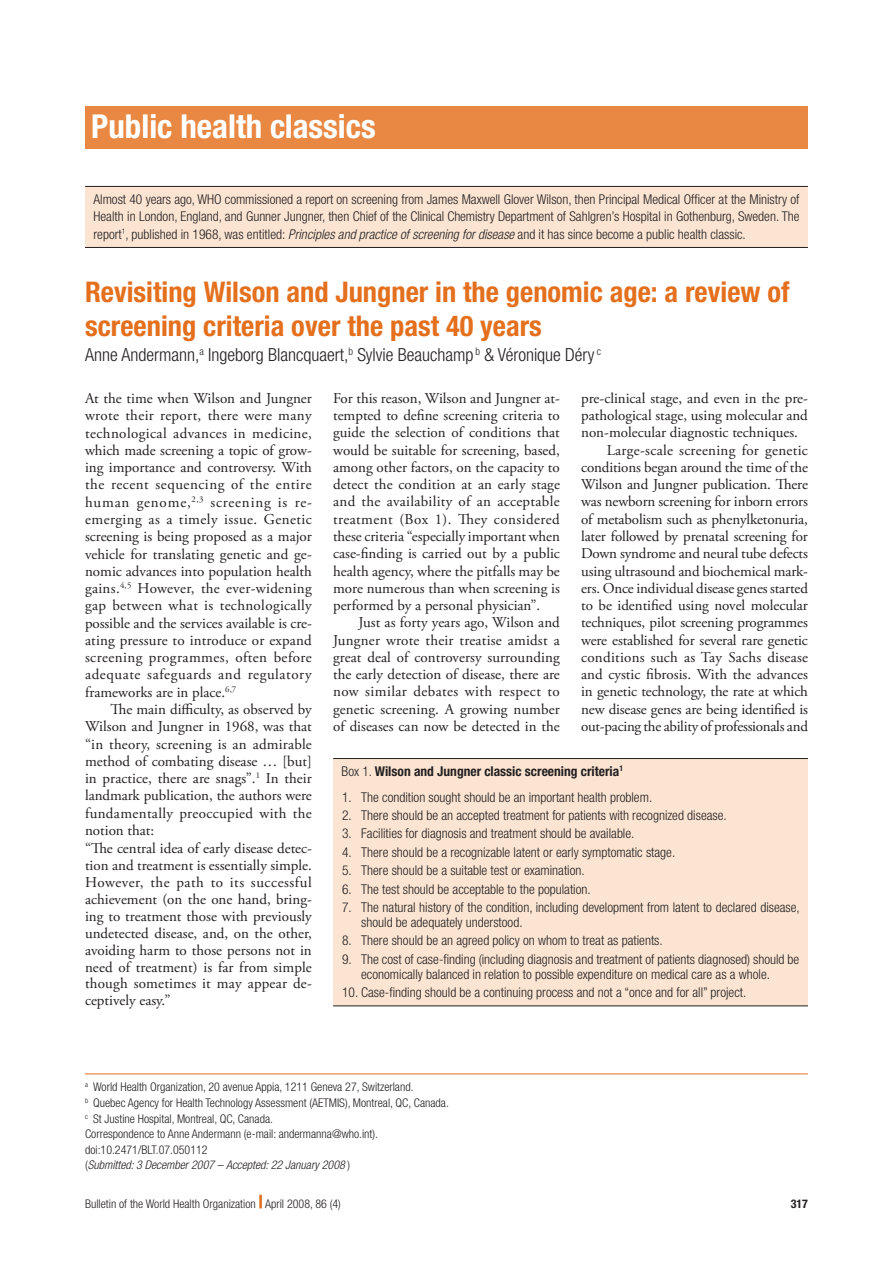
<style>
.page{position:relative;width:893px;height:1263px;background:#fff}
.page>*{position:absolute;margin:0;border:0;box-sizing:border-box;transform-origin:0 0}
.t1{font:700 condensed 33px "Helvetica Neue LT Std";color:#fff}
.Article_Title{font:700 condensed 28.5px/33.8px "Helvetica Neue LT Std";color:#e4701e}
.Numbered_author_name{font:300 condensed 18px "Helvetica Neue LT Std";color:#231f20}
.Text_para{font:15px/17.2px "Adobe Garamond Pro";color:#231f20;text-align:justify}
.Continued_para{font:15px/17.2px "Adobe Garamond Pro";color:#231f20;text-align:justify}
.Post-heading_paragra{font:15px/17.2px "Adobe Garamond Pro";letter-spacing:.04em;color:#231f20;text-align:justify}
.Box_text{font:300 condensed 13.5px/15px "Helvetica Neue LT Std";color:#231f20}
.Box_heading{font:700 condensed 13.5px "Helvetica Neue LT Std";color:#231f20}
.AU_affiliations{font:300 condensed 12px "Helvetica Neue LT Std";color:#231f20}
.Correspondence{font:300 condensed 12px "Helvetica Neue LT Std";color:#231f20}
.Submission_info{font:italic 300 condensed 12px "Helvetica Neue LT Std";color:#231f20}
.M_S_ID{font:300 condensed 12px "Helvetica Neue LT Std";color:#231f20}
.t2{font:700 condensed 12px "Helvetica Neue LT Std";color:#231f20}
.s1{font-style:italic}
.s2{font-weight:300}
.s3{font-style:normal}
.s4{font-weight:800;font-stretch:expanded;font-size:18px;color:#e4701e}
</style>
<div class="page">
<div style="left:85px;top:106px;width:723px;height:43px;background:#e98842"></div>
<hr style="left:85px;top:1073px;width:723px;height:1px;background:#e4701e">
<div style="left:333px;top:758px;width:475px;height:248px;background:#fbe5d2"></div>
<hr style="left:333px;top:758px;width:475px;height:1px;background:#231f20">
<hr style="left:333px;top:1006px;width:475px;height:1px;background:#231f20">
<div style="left:85px;top:186px;width:723px;height:62px;background:#fbe5d2"></div>
<hr style="left:85px;top:186px;width:723px;height:1px;background:#231f20">
<hr style="left:85px;top:247px;width:723px;height:1px;background:#231f20">
<p class="t1" style="left:91px;top:106px;width:286px">Public health classics</p>
<p class="Box_text" style="left:94px;top:190px;width:707px;line-height:17.5px;text-align:justify">Almost 40 years ago, WHO commissioned a report on screening from James Maxwell Glover Wilson, then Principal Medical Officer at the Ministry of Health in London, England, and Gunner Jungner, then Chief of the Clinical Chemistry Department of Sahlgren’s Hospital in Gothenburg, Sweden. The report<sup>1</sup>, published in 1968, was entitled: <span class="s1">Principles and practice of screening for disease</span> and it has since become a public health classic.</p>
<p class="Article_Title" style="left:85px;top:275px;width:706px">Revisiting Wilson and Jungner in the genomic age: a review of screening criteria over the past 40 years</p>
<p class="Numbered_author_name" style="left:85px;top:344px;width:517px">Anne Andermann,<sup>a</sup> Ingeborg Blancquaert,<sup>b</sup> Sylvie Beauchamp <sup>b</sup> &amp; Véronique Déry <sup>c</sup></p>
<p class="Post-heading_paragra" style="left:85px;top:390px;width:228px">At the time when Wilson and Jungner wrote their report, there were many technological advances in medicine, which made screening a topic of grow&shy;ing importance and controversy. With the recent sequencing of the entire human genome,<sup>2,3</sup> screening is re&shy;emerging as a timely issue. Genetic screening is being proposed as a major vehicle for translating genetic and ge&shy;nomic advances into population health gains.<sup>4,5</sup> However, the ever-widening gap between what is technologically possible and the services available is cre&shy;ating pressure to introduce or expand screening programmes, often before adequate safeguards and regulatory frameworks are in place.<sup>6,7</sup></p>
<p class="Text_para" style="left:85px;top:701px;width:228px;text-indent:26px">The main difficulty, as observed by Wilson and Jungner in 1968, was that “in theory, screening is an admirable method of combating disease … [but] in practice, there are snags”.<sup>1</sup> In their landmark publication, the authors were fundamentally preoccupied with the notion that:</p>
<p class="Continued_para" style="left:85px;top:840px;width:228px">“The central idea of early disease detec&shy;tion and treatment is essentially simple.<br>However, the path to its successful achievement (on the one hand, bring&shy;ing to treatment those with previously undetected disease, and, on the other, avoiding harm to those persons not in need of treatment) is far from simple though sometimes it may appear de&shy;ceptively easy.”</p>
<p class="Continued_para" style="left:333px;top:390px;width:228px">For this reason, Wilson and Jungner at&shy;tempted to define screening criteria to guide the selection of conditions that would be suitable for screening, based, among other factors, on the capacity to detect the condition at an early stage and the availability of an acceptable treatment (Box 1). They considered these criteria “especially important when case-finding is carried out by a public health agency, where the pitfalls may be more numerous than when screening is performed by a personal physician”.</p>
<p class="Text_para" style="left:333px;top:614px;width:228px;text-indent:26px">Just as forty years ago, Wilson and Jungner wrote their treatise amidst a great deal of controversy surrounding the early detection of disease, there are now similar debates with respect to genetic screening. A growing number of diseases can now be detected in the</p>
<p class="Text_para" style="left:581px;top:390px;width:228px">pre-clinical stage, and even in the pre&shy;pathological stage, using molecular and non-molecular diagnostic techniques.</p>
<p class="Text_para" style="left:581px;top:442px;width:228px;text-indent:26px">Large-scale screening for genetic conditions began around the time of the Wilson and Jungner publication. There was newborn screening for inborn errors of metabolism such as phenylketonuria, later followed by prenatal screening for Down syndrome and neural tube defects using ultrasound and biochemical mark&shy;ers. Once individual disease genes started to be identified using novel molecular techniques, pilot screening programmes were established for several rare genetic conditions such as Tay Sachs disease and cystic fibrosis. With the advances in genetic technology, the rate at which new disease genes are being identified is out-pacing the ability of professionals and</p>
<p class="Box_heading" style="left:342px;top:763px;width:283px"><span class="s2">Box 1.</span> Wilson and Jungner classic screening criteria<sup>1</sup></p>
<p class="Box_text" style="left:342px;top:789px;width:312px">1. The condition sought should be an important health problem.</p>
<p class="Box_text" style="left:342px;top:807px;width:386px">2. There should be an accepted treatment for patients with recognized disease.</p>
<p class="Box_text" style="left:342px;top:826px;width:294px">3. Facilities for diagnosis and treatment should be available.</p>
<p class="Box_text" style="left:342px;top:844px;width:335px">4. There should be a recognizable latent or early symptomatic stage.</p>
<p class="Box_text" style="left:342px;top:863px;width:244px">5. There should be a suitable test or examination.</p>
<p class="Box_text" style="left:342px;top:881px;width:250px">6. The test should be acceptable to the population.</p>
<p class="Box_text" style="left:361px;top:899px;width:440px;text-indent:-19px">7. The natural history of the condition, including development from latent to declared disease, should be adequately understood.</p>
<p class="Box_text" style="left:342px;top:933px;width:322px">8. There should be an agreed policy on whom to treat as patients.</p>
<p class="Box_text" style="left:361px;top:951px;width:440px;text-indent:-19px">9. The cost of case-finding (including diagnosis and treatment of patients diagnosed) should be economically balanced in relation to possible expenditure on medical care as a whole.</p>
<p class="Box_text" style="left:342px;top:985px;width:406px">10. Case-finding should be a continuing process and not a “once and for all” project.</p>
<p class="AU_affiliations" style="left:85px;top:1080px;width:330px"><sup>a</sup> World Health Organization, 20 avenue Appia, 1211 Geneva 27, Switzerland.</p>
<p class="AU_affiliations" style="left:85px;top:1096px;width:365px"><sup>b</sup> Quebec Agency for Health Technology Assessment (AETMIS), Montreal, QC, Canada.</p>
<p class="AU_affiliations" style="left:85px;top:1111px;width:189px"><sup>c</sup> St Justine Hospital, Montreal, QC, Canada.</p>
<p class="Correspondence" style="left:85px;top:1127px;width:295px">Correspondence to Anne Andermann (e-mail: andermanna@who.int).</p>
<p class="M_S_ID" style="left:85px;top:1143px;width:124px">doi:10.2471/BLT.07.050112</p>
<p class="Submission_info" style="left:85px;top:1158px;width:266px"><span class="s3">(</span>Submitted: 3 December 2007 – Accepted: 22 January 2008 <span class="s3">)</span></p>
<p class="AU_affiliations" style="left:85px;top:1197px;width:257px">Bulletin of the World Health Organization <span class="s4">|</span> April 2008, 86 (4)</p>
<p class="t2" style="left:791px;top:1196px;width:19px">317</p>
</div>
